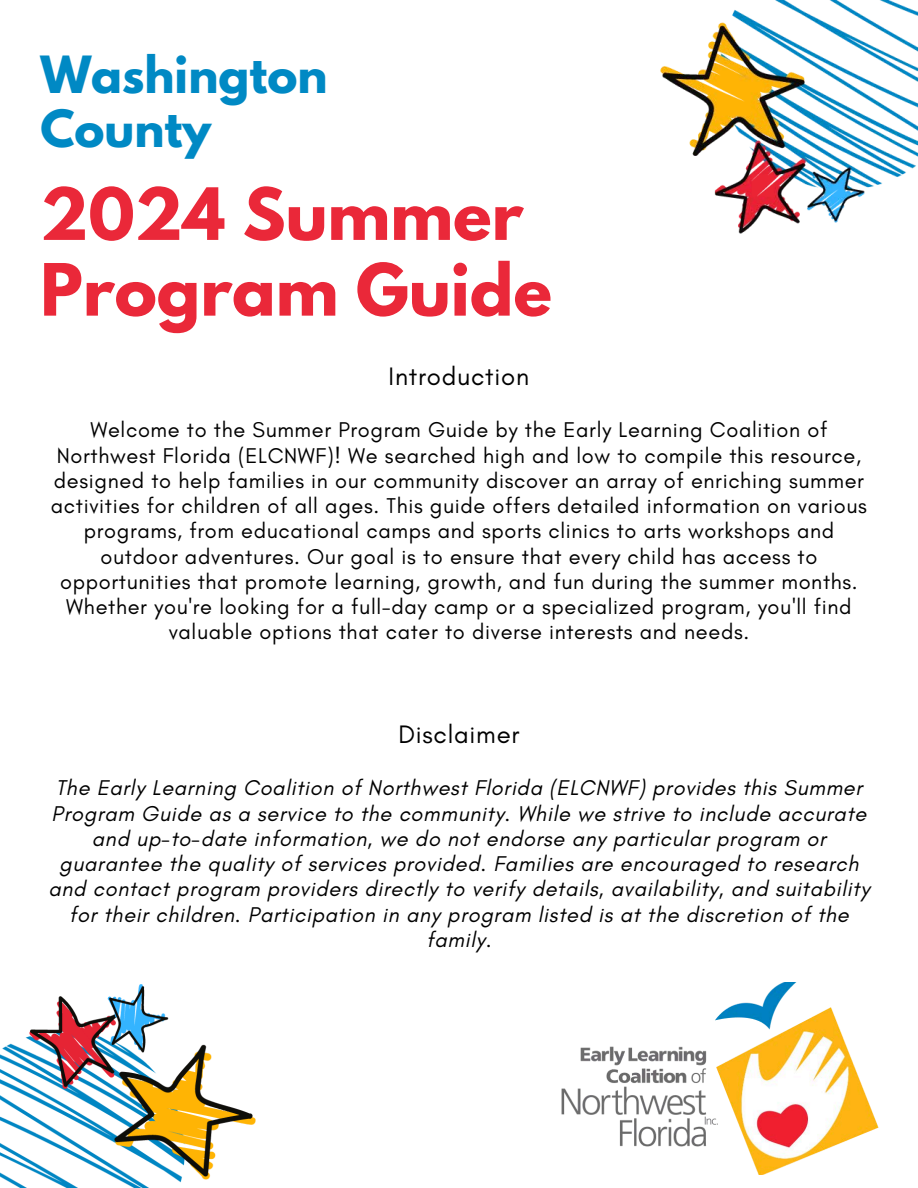
<style>
.page{position:relative;width:918px;height:1188px;background:#fff}
.page>*{position:absolute;margin:0;border:0;box-sizing:border-box;transform-origin:0 0}
.t1{font:700 63.75px/75.8px "League Spartan";color:#ea2839}
.t2{font:700 45.45px/53.4px "League Spartan";color:#0089c4}
.t3{font:25.8px "Glacial Indifference";letter-spacing:.03em;color:#000}
.t4{font:21.75px/25.2px "Glacial Indifference";letter-spacing:.03em;color:#000;text-align:center}
.t5{font:italic 21.75px/25.2px "Glacial Indifference";letter-spacing:.03em;color:#000;text-align:center}
</style>
<div class="page">
<img style="left:660px;top:0;width:258px;height:234px">
<img style="left:0;top:984px;width:256px;height:204px">
<img style="left:561px;top:982px;width:318px;height:193px">
<p class="t2" style="left:40px;top:54px;width:289px">Washington<br>County</p>
<h3 class="t1" style="left:40px;top:185px;width:513px">2024 Summer<br>Program Guide</h3>
<h3 class="t3" style="left:389px;top:361px;width:142px">Introduction</h3>
<p class="t4" style="left:51px;top:417px;width:818px">Welcome to the Summer Program Guide by the Early Learning Coalition of Northwest Florida (ELCNWF)! We searched high and low to compile this resource, designed to help families in our community discover an array of enriching summer activities for children of all ages. This guide offers detailed information on various programs, from educational camps and sports clinics to arts workshops and outdoor adventures. Our goal is to ensure that every child has access to opportunities that promote learning, growth, and fun during the summer months.<br>Whether you're looking for a full-day camp or a specialized program, you'll find valuable options that cater to diverse interests and needs.</p>
<p class="t3" style="left:398px;top:719px;width:123px">Disclaimer</p>
<p class="t5" style="left:48px;top:775px;width:823px">The Early Learning Coalition of Northwest Florida (ELCNWF) provides this Summer Program Guide as a service to the community. While we strive to include accurate and up-to-date information, we do not endorse any particular program or guarantee the quality of services provided. Families are encouraged to research and contact program providers directly to verify details, availability, and suitability for their children. Participation in any program listed is at the discretion of the family.</p>
</div>
